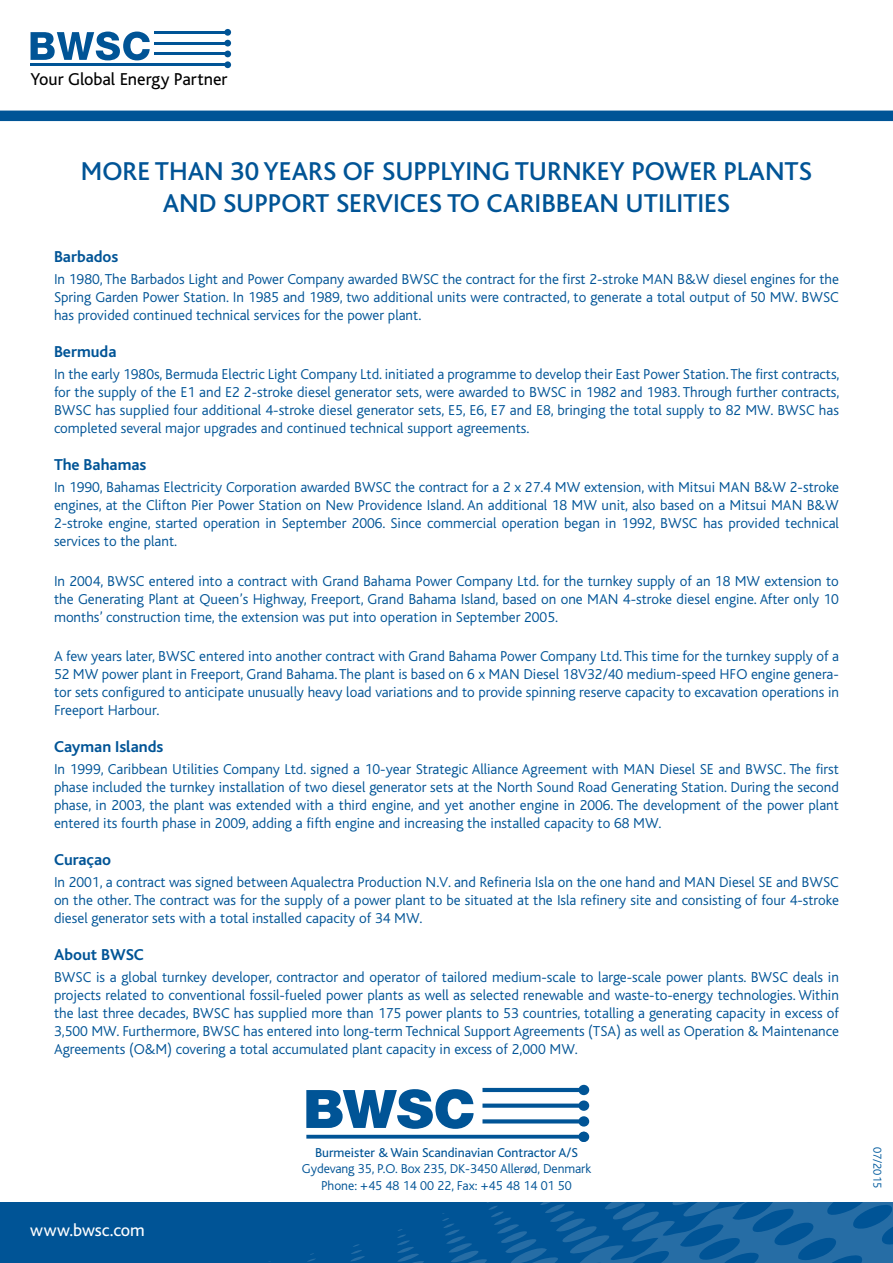
<style>
.page{position:relative;width:893px;height:1263px;background:#fff}
.page>*{position:absolute;margin:0;border:0;box-sizing:border-box;transform-origin:0 0}
.t1{font:500 27px/32.4px "Bliss";color:#005496;text-align:center}
.t2{font:18px "Bliss";color:#000}
.t3{font:18px "Bliss";color:#fff}
.t4{font:700 16.5px "Bliss";color:#005496}
.t5{font:300 15px/18px "Bliss";color:#005496;text-align:justify}
.t6{font:300 13.5px/16.5px "Bliss";letter-spacing:-.005em;color:#005496;text-align:center}
.t7{font:13.5px "Bliss";color:#005496}
.t8{font:300 12px "Bliss";color:#025b9e}
</style>
<div class="page">
<div style="left:578px;top:1085px;width:11px;height:10px;background:#005496;border-radius:50%"></div>
<svg style="left:306px;top:1088px;width:283px;height:54px"></svg>
<div style="left:0;top:1202px;width:893px;height:61px;background:#005496"></div>
<svg style="left:269px;top:1202px;width:624px;height:61px"></svg>
<svg style="left:397px;top:1229px;width:27px;height:34px"></svg>
<svg style="left:442px;top:1202px;width:217px;height:61px"></svg>
<div style="left:0;top:111px;width:893px;height:10px;background:#005496"></div>
<svg style="left:31px;top:32px;width:119px;height:28px"></svg>
<div style="left:224px;top:29px;width:7px;height:7px;background:#005496;border-radius:50%"></div>
<hr style="left:154px;top:31px;width:74px;height:3px;background:#005496">
<div style="left:224px;top:40px;width:7px;height:6px;background:#005496;border-radius:50%"></div>
<hr style="left:154px;top:42px;width:74px;height:2px;background:#005496">
<div style="left:224px;top:51px;width:7px;height:6px;background:#005496;border-radius:50%"></div>
<hr style="left:154px;top:53px;width:74px;height:2px;background:#005496">
<div style="left:224px;top:61px;width:7px;height:7px;background:#005496;border-radius:50%"></div>
<hr style="left:30px;top:64px;width:198px;height:2px;background:#005496">
<p class="t2" style="left:30px;top:70px;width:198px">Your Global Energy Partner</p>
<h1 class="t1" style="left:81px;top:155px;width:733px">MORE THAN 30 YEARS OF SUPPLYING TURNKEY POWER PLANTS<br>AND SUPPORT SERVICES TO CARIBBEAN UTILITIES</h1>
<p class="t4" style="left:54px;top:248px;width:66px">Barbados</p>
<p class="t5" style="left:54px;top:270px;width:786px">In 1980, The Barbados Light and Power Company awarded BWSC the contract for the first 2-stroke MAN B&amp;W diesel engines for the Spring Garden Power Station. In 1985 and 1989, two additional units were contracted, to generate a total output of 50 MW. BWSC has provided continued technical services for the power plant.</p>
<p class="t4" style="left:54px;top:343px;width:64px">Bermuda</p>
<p class="t5" style="left:54px;top:366px;width:787px">In the early 1980s, Bermuda Electric Light Company Ltd. initiated a programme to develop their East Power Station. The first contracts, for the supply of the E1 and E2 2-stroke diesel generator sets, were awarded to BWSC in 1982 and 1983. Through further contracts, BWSC has supplied four additional 4-stroke diesel generator sets, E5, E6, E7 and E8, bringing the total supply to 82 MW. BWSC has completed several major upgrades and continued technical support agreements.</p>
<p class="t4" style="left:54px;top:456px;width:94px">The Bahamas</p>
<p class="t5" style="left:54px;top:479px;width:787px">In 1990, Bahamas Electricity Corporation awarded BWSC the contract for a 2 x 27.4 MW extension, with Mitsui MAN B&amp;W 2-stroke engines, at the Clifton Pier Power Station on New Providence Island. An additional 18 MW unit, also based on a Mitsui MAN B&amp;W 2-stroke engine, started operation in September 2006. Since commercial operation began in 1992, BWSC has provided technical services to the plant.</p>
<p class="t5" style="left:54px;top:572px;width:786px">In 2004, BWSC entered into a contract with Grand Bahama Power Company Ltd. for the turnkey supply of an 18 MW extension to the Generating Plant at Queen’s Highway, Freeport, Grand Bahama Island, based on one MAN 4-stroke diesel engine. After only 10 months’ construction time, the extension was put into operation in September 2005.</p>
<p class="t5" style="left:54px;top:647px;width:786px">A few years later, BWSC entered into another contract with Grand Bahama Power Company Ltd. This time for the turnkey supply of a 52 MW power plant in Freeport, Grand Bahama. The plant is based on 6 x MAN Diesel 18V32/40 medium-speed HFO engine genera&shy;tor sets configured to anticipate unusually heavy load variations and to provide spinning reserve capacity to excavation operations in Freeport Harbour.</p>
<p class="t4" style="left:54px;top:738px;width:111px">Cayman Islands</p>
<p class="t5" style="left:54px;top:760px;width:786px">In 1999, Caribbean Utilities Company Ltd. signed a 10-year Strategic Alliance Agreement with MAN Diesel SE and BWSC. The first phase included the turnkey installation of two diesel generator sets at the North Sound Road Generating Station. During the second phase, in 2003, the plant was extended with a third engine, and yet another engine in 2006. The development of the power plant entered its fourth phase in 2009, adding a fifth engine and increasing the installed capacity to 68 MW.</p>
<p class="t4" style="left:54px;top:851px;width:59px">Curaçao</p>
<p class="t5" style="left:54px;top:873px;width:786px">In 2001, a contract was signed between Aqualectra Production N.V. and Refineria Isla on the one hand and MAN Diesel SE and BWSC on the other. The contract was for the supply of a power plant to be situated at the Isla refinery site and consisting of four 4-stroke diesel generator sets with a total installed capacity of 34 MW.</p>
<p class="t4" style="left:54px;top:946px;width:91px">About BWSC</p>
<p class="t5" style="left:54px;top:968px;width:787px">BWSC is a global turnkey developer, contractor and operator of tailored medium-scale to large-scale power plants. BWSC deals in projects related to conventional fossil-fueled power plants as well as selected renewable and waste-to-energy technologies. Within the last three decades, BWSC has supplied more than 175 power plants to 53 countries, totalling a generating capacity in excess of 3,500 MW. Furthermore, BWSC has entered into long-term Technical Support Agreements (TSA) as well as Operation &amp; Maintenance Agreements (O&amp;M) covering a total accumulated plant capacity in excess of 2,000 MW.</p>
<p class="t3" style="left:30px;top:1220px;width:116px">www.bwsc.com</p>
<p class="t7" style="left:315px;top:1145px;width:264px">Burmeister &amp; Wain Scandinavian Contractor A/S</p>
<p class="t6" style="left:302px;top:1161px;width:291px">Gydevang 35, P.O. Box 235, DK-3450 Allerød, Denmark<br>Phone: +45 48 14 00 22, Fax: +45 48 14 01 50</p>
<p class="t8" style="left:884px;top:1147px;width:43px;rotate:90deg">07/2015</p>
</div>
